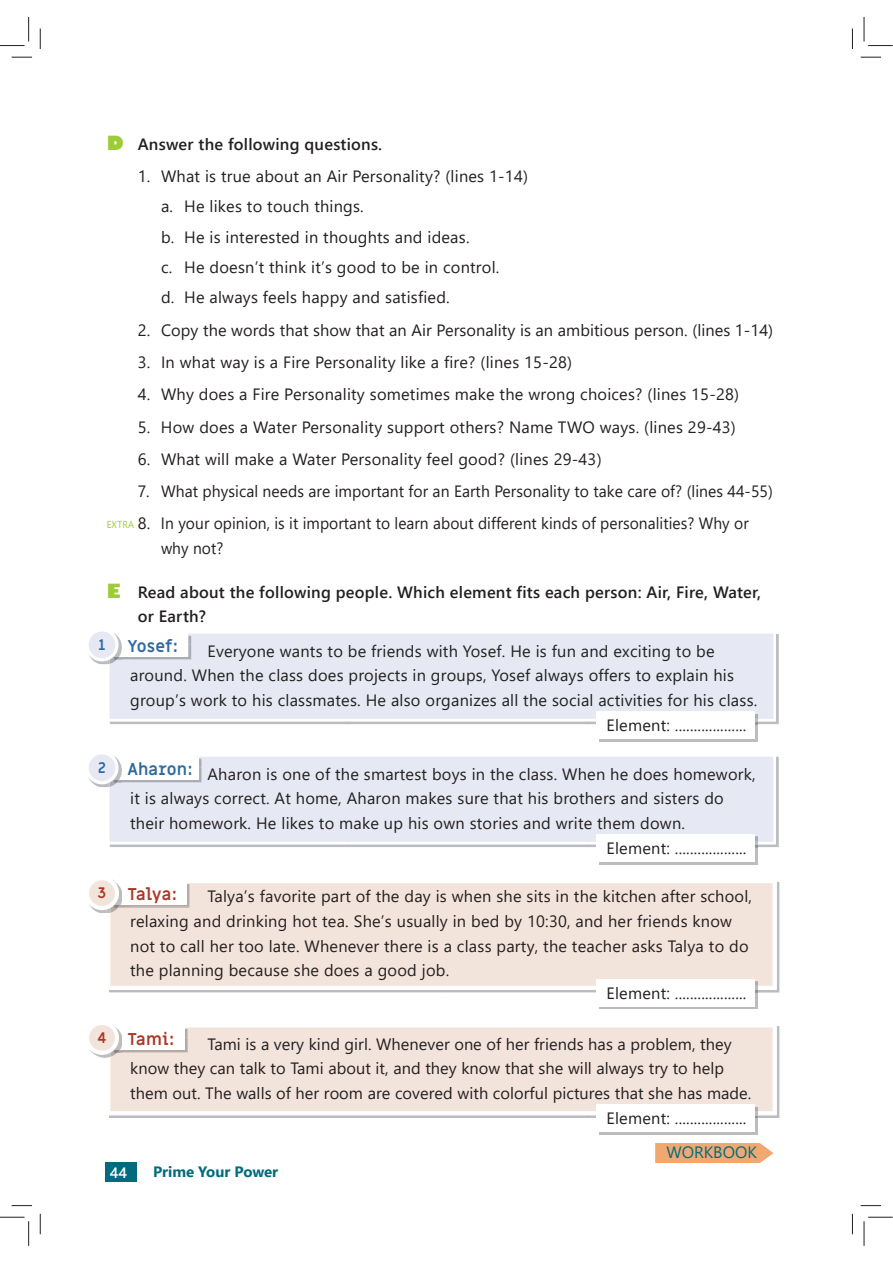
<style>
.page{position:relative;width:893px;height:1263px;background:#fff}
.page>*{position:absolute;margin:0;border:0;box-sizing:border-box;transform-origin:0 0}
.t1{font:700 16.65px "Miriam Libre";letter-spacing:.01em;color:#2e69a2}
.t2{font:700 16.65px "Miriam Libre";color:#ab3725}
.t3{font:16.35px/24.6px "Segoe UI";letter-spacing:.015em;color:#231f20}
.t4{font:16.35px/32.2px "Segoe UI";letter-spacing:.015em;color:#231f20;scale:.96 1}
.t5{font:600 16.35px/24.6px "Segoe UI";letter-spacing:.015em;color:#231f20}
.t6{font:16.35px "Segoe UI";color:#006b7e}
.t7{font:16.35px "Segoe UI";letter-spacing:.015em;color:#231f20;scale:.95 1}
.t8{font:700 15px "Segoe UI";letter-spacing:-.005em;color:#006b7e}
.t9{font:700 15px "Miriam Libre";color:#2e69a2}
.t10{font:600 15px "Segoe UI";color:#fff}
.t11{font:700 15px "Miriam Libre";color:#ab3725}
.s1{font-family:"Gill Sans";font-weight:800;font-size:19.05px;color:#9ecb3a}
.s2{font-size:10.2px;color:#9ecb3a}
.s3{font-size:15px}
</style>
<div class="page">
<img style="left:758px;top:634px;width:21px;height:90px">
<svg style="left:587px;top:721px;width:9px;height:3px"></svg>
<div style="left:109px;top:634px;width:667px;height:87px;background:#e6e9f3"></div>
<div style="left:596px;top:711px;width:159px;height:27px;background:#fff"></div>
<img style="left:121px;top:636px;width:70px;height:23px">
<img style="left:130px;top:644px;width:61px;height:15px">
<div style="left:111px;top:633px;width:77px;height:24px;background:#fff"></div>
<img style="left:89px;top:655px;width:18px;height:9px">
<img style="left:107px;top:657px;width:14px;height:7px">
<svg style="left:114px;top:657px;width:7px;height:2px"></svg>
<img style="left:113px;top:633px;width:8px;height:24px">
<div style="left:87px;top:630px;width:30px;height:30px;background:#e6e9f3;border-radius:50%"></div>
<div style="left:85px;top:628px;width:34px;height:33px;border:3px solid #fff;border-radius:50%"></div>
<img style="left:758px;top:757px;width:21px;height:90px">
<svg style="left:587px;top:844px;width:9px;height:3px"></svg>
<div style="left:109px;top:756px;width:667px;height:88px;background:#e6e9f3"></div>
<div style="left:596px;top:834px;width:159px;height:27px;background:#fff"></div>
<img style="left:121px;top:759px;width:81px;height:23px">
<img style="left:130px;top:767px;width:72px;height:15px">
<div style="left:111px;top:756px;width:88px;height:24px;background:#fff"></div>
<img style="left:89px;top:778px;width:18px;height:9px">
<img style="left:107px;top:755px;width:14px;height:32px">
<svg style="left:114px;top:780px;width:7px;height:2px"></svg>
<img style="left:112px;top:756px;width:9px;height:24px">
<div style="left:87px;top:753px;width:30px;height:30px;background:#e6e9f3;border-radius:50%"></div>
<div style="left:85px;top:751px;width:34px;height:33px;border:3px solid #fff;border-radius:50%"></div>
<div style="left:110px;top:882px;width:667px;height:108px;background:#f3e4db"></div>
<div style="left:596px;top:979px;width:159px;height:27px;background:#fff"></div>
<img style="left:122px;top:884px;width:67px;height:24px">
<img style="left:130px;top:890px;width:59px;height:16px">
<div style="left:111px;top:881px;width:76px;height:24px;background:#fff"></div>
<img style="left:89px;top:905px;width:17px;height:8px">
<img style="left:106px;top:879px;width:16px;height:34px">
<svg style="left:114px;top:905px;width:8px;height:3px"></svg>
<img style="left:112px;top:881px;width:10px;height:24px">
<div style="left:87px;top:878px;width:30px;height:30px;background:#f3e4db;border-radius:50%"></div>
<div style="left:85px;top:876px;width:34px;height:34px;border:4px solid #fff;border-radius:50%"></div>
<img style="left:758px;top:1026px;width:21px;height:92px">
<svg style="left:588px;top:1115px;width:8px;height:3px"></svg>
<div style="left:110px;top:1026px;width:667px;height:89px;background:#f3e4db"></div>
<div style="left:596px;top:1104px;width:159px;height:27px;background:#fff"></div>
<img style="left:122px;top:1029px;width:66px;height:24px">
<img style="left:130px;top:1038px;width:58px;height:15px">
<div style="left:111px;top:1026px;width:74px;height:24px;background:#fff"></div>
<img style="left:91px;top:1051px;width:19px;height:7px">
<img style="left:110px;top:1051px;width:12px;height:7px">
<svg style="left:114px;top:1050px;width:8px;height:3px"></svg>
<img style="left:115px;top:1027px;width:7px;height:23px">
<div style="left:87px;top:1023px;width:30px;height:30px;background:#f3e4db;border-radius:50%"></div>
<div style="left:85px;top:1021px;width:34px;height:34px;border:4px solid #fff;border-radius:50%"></div>
<div style="left:655px;top:1143px;width:118px;height:20px;background:#f1a870"></div>
<div style="left:106px;top:1162px;width:31px;height:20px;background:#006b7e"></div>
<svg style="left:12px;top:57px;width:20px;height:1px"></svg>
<svg style="left:860px;top:57px;width:21px;height:1px"></svg>
<svg style="left:12px;top:1205px;width:20px;height:1px"></svg>
<svg style="left:860px;top:1205px;width:21px;height:1px"></svg>
<svg style="left:40px;top:29px;width:1px;height:20px"></svg>
<svg style="left:40px;top:1214px;width:1px;height:20px"></svg>
<svg style="left:852px;top:29px;width:1px;height:20px"></svg>
<svg style="left:852px;top:1214px;width:1px;height:20px"></svg>
<svg style="left:0;top:17px;width:29px;height:29px"></svg>
<svg style="left:0;top:1217px;width:29px;height:29px"></svg>
<svg style="left:864px;top:17px;width:29px;height:29px"></svg>
<svg style="left:864px;top:1217px;width:29px;height:29px"></svg>
<p class="t5" style="left:107px;top:131px;width:277px"><span class="s1">D</span> Answer the following questions.</p>
<p class="t3" style="left:161px;top:160px;width:368px;line-height:30.3px;text-indent:-23px">1. What is true about an Air Personality? (lines 1-14) a. He likes to touch things.<br>b. He is interested in thoughts and ideas.<br>c. He doesn’t think it’s good to be in control.<br>d. He always feels happy and satisfied.</p>
<p class="t3" style="left:138px;top:317px;width:637px">2. Copy the words that show that an Air Personality is an ambitious person. (lines 1-14)</p>
<p class="t3" style="left:138px;top:349px;width:436px">3. In what way is a Fire Personality like a fire? (lines 15-28)</p>
<p class="t3" style="left:138px;top:381px;width:603px">4. Why does a Fire Personality sometimes make the wrong choices? (lines 15-28)</p>
<p class="t3" style="left:138px;top:414px;width:599px">5. How does a Water Personality support others? Name TWO ways. (lines 29-43)</p>
<p class="t3" style="left:138px;top:446px;width:465px">6. What will make a Water Personality feel good? (lines 29-43)</p>
<p class="t4" style="left:107px;top:474px;width:695px;text-indent:31px">7. What physical needs are important for an Earth Personality to take care of? (lines 44-55)<br><span class="s2">EXTRA</span> 8. In your opinion, is it important to learn about different kinds of personalities? Why or</p>
<p class="t7" style="left:161px;top:536px;width:67px">why not?</p>
<p class="t5" style="left:138px;top:579px;width:625px;text-indent:-31px"><span class="s1">E</span> Read about the following people. Which element fits each person: Air, Fire, Water, or Earth?</p>
<p class="t9" style="left:99px;top:635px;width:8px">1</p>
<p class="t1" style="left:127px;top:635px;width:52px">Yosef:</p>
<p class="t3" style="left:130px;top:638px;width:629px;text-indent:77px">Everyone wants to be friends with Yosef. He is fun and exciting to be around. When the class does projects in groups, Yosef always offers to explain his group’s work to his classmates. He also organizes all the social activities for his class.</p>
<p class="t9" style="left:98px;top:758px;width:9px">2</p>
<p class="t3" style="left:606px;top:712px;width:141px">Element: ...................</p>
<p class="t1" style="left:127px;top:758px;width:67px">Aharon:</p>
<p class="t3" style="left:130px;top:761px;width:627px;text-indent:77px">Aharon is one of the smartest boys in the class. When he does homework, it is always correct. At home, Aharon makes sure that his brothers and sisters do their homework. He likes to make up his own stories and write them down.</p>
<p class="t3" style="left:606px;top:835px;width:141px">Element: ...................</p>
<p class="t11" style="left:98px;top:884px;width:10px">3</p>
<p class="t2" style="left:127px;top:884px;width:51px">Talya:</p>
<p class="t3" style="left:130px;top:883px;width:623px;text-indent:77px">Talya’s favorite part of the day is when she sits in the kitchen after school, relaxing and drinking hot tea. She’s usually in bed by 10:30, and her friends know not to call her too late. Whenever there is a class party, the teacher asks Talya to do the planning because she does a good job.</p>
<p class="t3" style="left:606px;top:980px;width:141px">Element: ...................</p>
<p class="t2" style="left:98px;top:1029px;width:79px"><span class="s3">4</span> Tami:</p>
<p class="t3" style="left:130px;top:1031px;width:623px;text-indent:77px">Tami is a very kind girl. Whenever one of her friends has a problem, they know they can talk to Tami about it, and they know that she will always try to help them out. The walls of her room are covered with colorful pictures that she has made.</p>
<p class="t3" style="left:606px;top:1105px;width:141px">Element: ...................</p>
<p class="t10" style="left:110px;top:1161px;width:19px">44</p>
<p class="t8" style="left:153px;top:1161px;width:127px">Prime Your Power</p>
<p class="t6" style="left:666px;top:1140px;width:92px">WORKBOOK</p>
</div>
